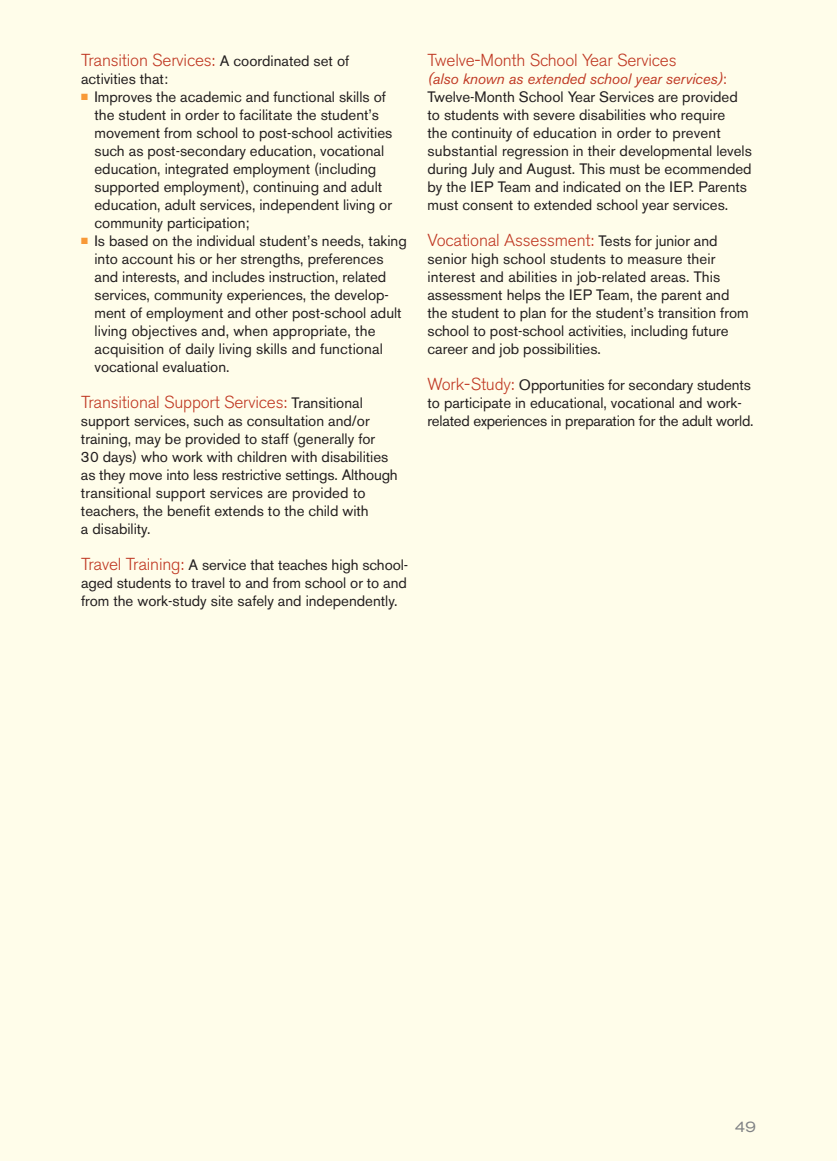
<style>
.page{position:relative;width:837px;height:1161px;background:#fffdea}
.page>*{position:absolute;margin:0;border:0;box-sizing:border-box;transform-origin:0 0}
.t1{font:300 17.25px "Akzidenz Grotesk BE";letter-spacing:-.01em;color:#c03924}
.t2{font:15px/18px "Akzidenz Grotesk BE";color:#231f20}
.t3{font:expanded 15px "Akzidenz Grotesk BE";color:#808285}
.s1{font-weight:400;font-size:15px;color:#231f20}
.s2{color:#f89937}
.s3{font-weight:300;font-size:17.25px;color:#c03924}
.s4{font-style:italic;color:#c03924}
.s5{color:#c03924}
</style>
<div class="page">
<p class="t1" style="left:81px;top:53px;width:270px">Transition Services: <span class="s1">A coordinated set of</span></p>
<p class="t2" style="left:81px;top:71px;width:89px">activities that:</p>
<p class="t2" style="left:94px;top:89px;width:299px;text-indent:-14px"><span class="s2">■</span> Improves the academic and functional skills of the student in order to facilitate the student’s movement from school to post-school activities such as post-secondary education, vocational education, integrated employment (including supported employment), continuing and adult education, adult services, independent living or community participation;</p>
<p class="t2" style="left:95px;top:233px;width:314px;text-indent:-14px"><span class="s2">■</span> Is based on the individual student’s needs, taking into account his or her strengths, preferences and interests, and includes instruction, related services, community experiences, the develop&shy;ment of employment and other post-school adult living objectives and, when appropriate, the acquisition of daily living skills and functional vocational evaluation.</p>
<p class="t1" style="left:81px;top:395px;width:283px">Transitional Support Services: <span class="s1">Transitional</span></p>
<p class="t2" style="left:81px;top:413px;width:318px">support services, such as consultation and/or training, may be provided to staff (generally for<br>30 days) who work with children with disabilities as they move into less restrictive settings. Although transitional support services are provided to teachers, the benefit extends to the child with<br>a disability.</p>
<p class="t2" style="left:81px;top:557px;width:329px;text-align:justify"><span class="s3">Travel Training:</span> A service that teaches high school&shy;aged students to travel to and from school or to and from the work-study site safely and independently.</p>
<p class="t1" style="left:428px;top:53px;width:251px">Twelve-Month School Year Services</p>
<p class="t2" style="left:427px;top:71px;width:326px"><span class="s4">(also known as extended school year services)</span><span class="s5">:<br></span>Twelve-Month School Year Services are provided to students with severe disabilities who require<br>the continuity of education in order to prevent substantial regression in their developmental levels during July and August. This must be ecommended by the IEP Team and indicated on the IEP. Parents must consent to extended school year services.</p>
<p class="t1" style="left:428px;top:233px;width:292px">Vocational Assessment: <span class="s1">Tests for junior and</span></p>
<p class="t2" style="left:427px;top:251px;width:323px">senior high school students to measure their interest and abilities in job-related areas. This assessment helps the IEP Team, the parent and the student to plan for the student’s transition from school to post-school activities, including future career and job possibilities.</p>
<p class="t2" style="left:427px;top:377px;width:328px"><span class="s3">Work-Study:</span> Opportunities for secondary students to participate in educational, vocational and work&shy;related experiences in preparation for the adult world.</p>
<p class="t3" style="left:735px;top:1121px;width:23px">49</p>
</div>
